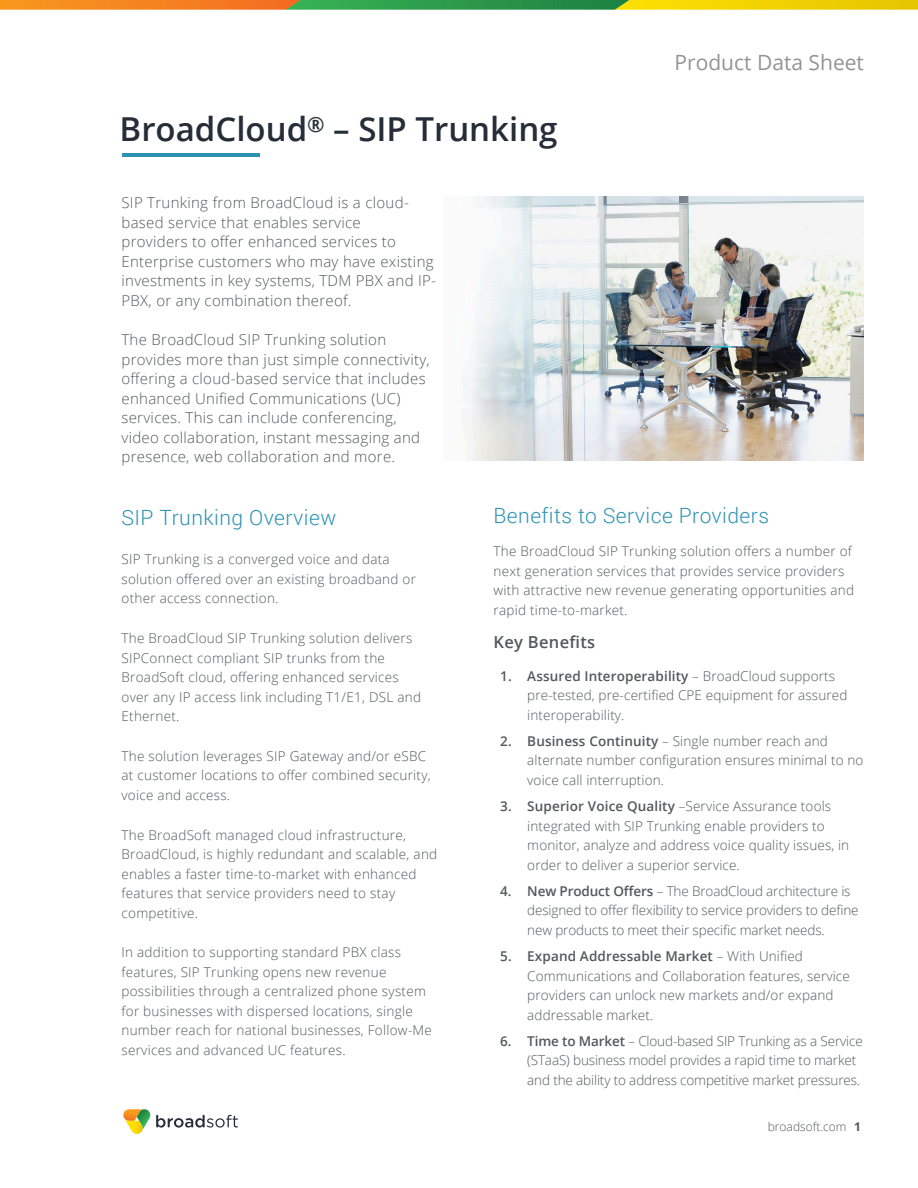
<style>
.page{position:relative;width:918px;height:1188px;background:#fff}
.page>*{position:absolute;margin:0;border:0;box-sizing:border-box;transform-origin:0 0}
.Body_Copy{font:600 33px "Open Sans";color:#252e38}
.bullets{font:300 21px "Roboto";letter-spacing:.02em;color:#2c92b3}
.Body_Copy-2{font:21px "Open Sans";color:#959494}
.bullets-2{font:600 16.5px "Open Sans";letter-spacing:.02em;color:#545759}
.bullets-3{font:300 15px/19.5px "Open Sans";letter-spacing:.02em;color:#545759}
.bullets-4{font:300 13.5px/19.5px "Open Sans";letter-spacing:.02em;color:#545759}
.bullets-5{font:300 13.5px/19.5px "Open Sans";letter-spacing:-.01em;color:#545759}
.Body_Copy-3{font:300 12px "Open Sans";color:#545759}
.s1{font-weight:600}
.s2{font-weight:700}
</style>
<div class="page">
<svg style="left:123px;top:1109px;width:115px;height:25px"></svg>
<svg style="left:0;top:0;width:918px;height:10px;background:#aea72c"></svg>
<hr style="left:123px;top:153px;width:137px;height:3px;background:#2c92b3">
<img style="left:461px;top:197px;width:403px;height:263px">
<p class="Body_Copy" style="left:120px;top:106px;width:440px">BroadCloud<sup>®</sup> – SIP Trunking</p>
<p class="bullets-3" style="left:122px;top:192px;width:316px">SIP Trunking from BroadCloud is a cloud&shy;based service that enables service<br>providers to offer enhanced services to Enterprise customers who may have existing investments in key systems, TDM PBX and IP-PBX, or any combination thereof.</p>
<p class="bullets-3" style="left:122px;top:330px;width:310px">The BroadCloud SIP Trunking solution provides more than just simple connectivity, offering a cloud-based service that includes enhanced Unified Communications (UC) services. This can include conferencing, video collaboration, instant messaging and presence, web collaboration and more.</p>
<p class="Body_Copy-2" style="left:675px;top:48px;width:191px">Product Data Sheet</p>
<p class="bullets" style="left:122px;top:503px;width:216px">SIP Trunking Overview</p>
<p class="bullets-4" style="left:122px;top:549px;width:296px">SIP Trunking is a converged voice and data solution offered over an existing broadband or other access connection.</p>
<p class="bullets-4" style="left:122px;top:628px;width:301px">The BroadCloud SIP Trunking solution delivers SIPConnect compliant SIP trunks from the BroadSoft cloud, offering enhanced services over any IP access link including T1/E1, DSL and Ethernet.</p>
<p class="bullets-4" style="left:122px;top:746px;width:311px">The solution leverages SIP Gateway and/or eSBC at customer locations to offer combined security, voice and access.</p>
<p class="bullets-4" style="left:122px;top:825px;width:317px">The BroadSoft managed cloud infrastructure, BroadCloud, is highly redundant and scalable, and enables a faster time-to-market with enhanced features that service providers need to stay competitive.</p>
<p class="bullets-4" style="left:122px;top:942px;width:312px">In addition to supporting standard PBX class features, SIP Trunking opens new revenue possibilities through a centralized phone system for businesses with dispersed locations, single number reach for national businesses, Follow-Me services and advanced UC features.</p>
<p class="bullets" style="left:494px;top:501px;width:277px">Benefits to Service Providers</p>
<p class="bullets-4" style="left:494px;top:541px;width:362px">The BroadCloud SIP Trunking solution offers a number of next generation services that provides service providers with attractive new revenue generating opportunities and rapid time-to-market.</p>
<p class="bullets-2" style="left:494px;top:630px;width:103px">Key Benefits</p>
<p class="bullets-4" style="left:527px;top:666px;width:322px;text-indent:-27px"><span class="s1">1. Assured Interoperability</span> – BroadCloud supports pre-tested, pre-certified CPE equipment for assured interoperability.</p>
<p class="bullets-4" style="left:527px;top:731px;width:338px;text-indent:-27px"><span class="s1">2. Business Continuity</span> – Single number reach and alternate number configuration ensures minimal to no voice call interruption.</p>
<p class="bullets-4" style="left:527px;top:796px;width:323px;text-indent:-27px"><span class="s1">3. Superior Voice Quality</span> –Service Assurance tools integrated with SIP Trunking enable providers to monitor, analyze and address voice quality issues, in order to deliver a superior service.</p>
<p class="bullets-5" style="left:527px;top:881px;width:333px;text-indent:-27px"><span class="s1">4. New Product Offers</span> – The BroadCloud architecture is designed to offer flexibility to service providers to define new products to meet their specific market needs.</p>
<p class="bullets-4" style="left:527px;top:946px;width:324px;text-indent:-27px"><span class="s1">5. Expand Addressable Market</span> – With Unified Communications and Collaboration features, service providers can unlock new markets and/or expand addressable market.</p>
<p class="bullets-5" style="left:527px;top:1031px;width:337px;text-indent:-27px"><span class="s1">6. Time to Market</span> – Cloud-based SIP Trunking as a Service (STaaS) business model provides a rapid time to market and the ability to address competitive market pressures.</p>
<p class="Body_Copy-3" style="left:768px;top:1118px;width:95px">broadsoft.com <span class="s2">1</span></p>
</div>
